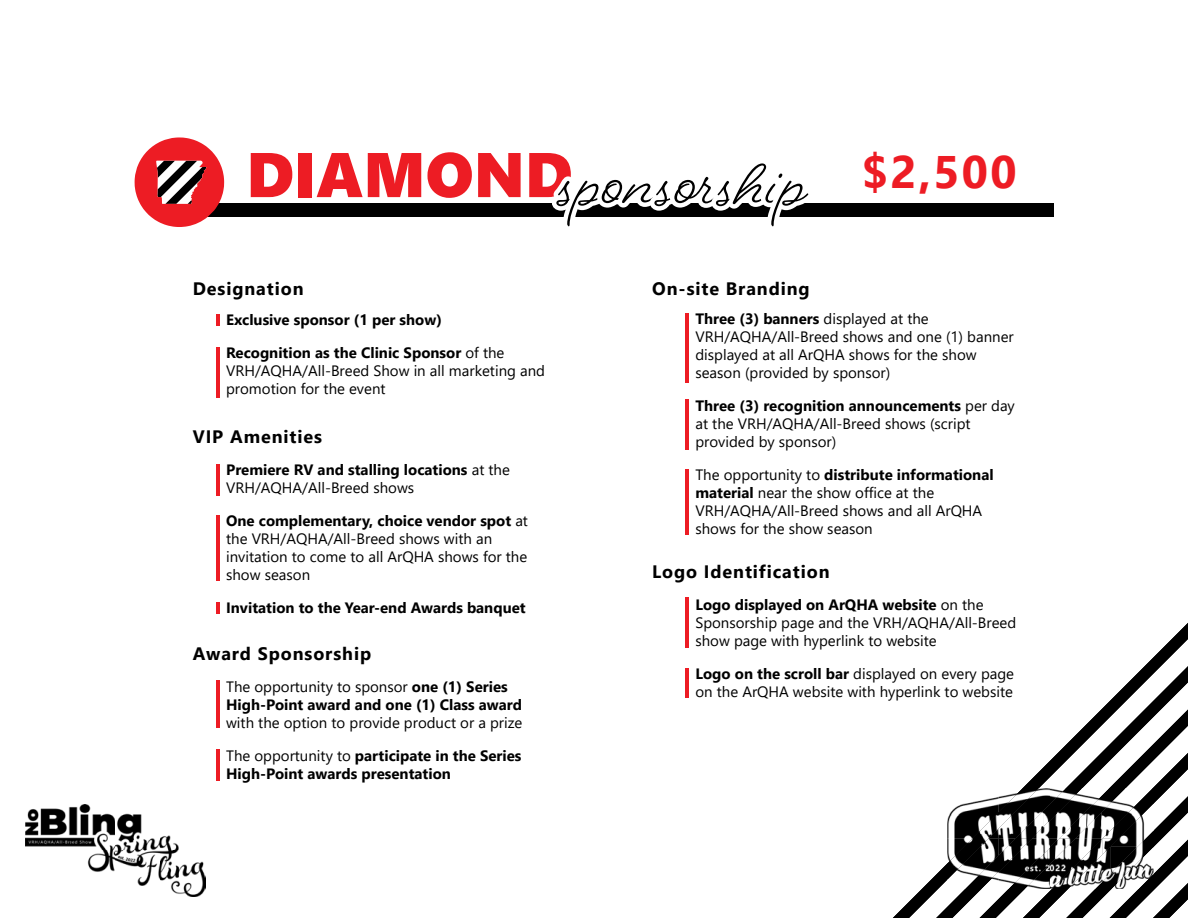
<style>
.page{position:relative;width:1188px;height:918px;background:#fff}
.page>*{position:absolute;margin:0;border:0;box-sizing:border-box;transform-origin:0 0}
.t1{font:63px "Segoe UI Black";color:#ed1c24}
.t2{font:700 45.6px "Segoe UI";color:#ed1c24}
.t3{font:700 18px "Segoe UI";letter-spacing:.05em;color:#000}
.t4{font:15px/18px "Segoe UI";color:#000}
.t5{font:700 15px/18px "Segoe UI";color:#000}
.s1{font-weight:700}
.s2{font-weight:400}
</style>
<div class="page">
<hr style="left:686px;top:469px;width:3px;height:65px;background:#ed1c24">
<hr style="left:686px;top:313px;width:3px;height:69px;background:#ed1c24">
<hr style="left:686px;top:668px;width:3px;height:30px;background:#ed1c24">
<hr style="left:686px;top:597px;width:3px;height:51px;background:#ed1c24">
<hr style="left:686px;top:399px;width:3px;height:51px;background:#ed1c24">
<hr style="left:217px;top:347px;width:3px;height:51px;background:#ed1c24">
<svg style="left:893px;top:623px;width:295px;height:295px"></svg>
<svg style="left:936px;top:666px;width:252px;height:252px"></svg>
<svg style="left:217px;top:314px;width:3px;height:12px"></svg>
<svg style="left:217px;top:602px;width:3px;height:12px"></svg>
<hr style="left:217px;top:681px;width:3px;height:47px;background:#ed1c24">
<hr style="left:217px;top:749px;width:3px;height:32px;background:#ed1c24">
<hr style="left:217px;top:515px;width:3px;height:66px;background:#ed1c24">
<hr style="left:217px;top:464px;width:3px;height:31px;background:#ed1c24">
<div style="left:204px;top:204px;width:849px;height:13px;background:#000"></div>
<svg style="left:552px;top:163px;width:261px;height:64px"></svg>
<svg style="left:135px;top:137px;width:89px;height:90px"></svg>
<img style="left:25px;top:805px;width:180px;height:91px">
<img style="left:947px;top:788px;width:33px;height:46px">
<img style="left:947px;top:880px;width:18px;height:9px">
<img style="left:977px;top:818px;width:3px;height:16px">
<img style="left:947px;top:834px;width:33px;height:46px">
<img style="left:965px;top:850px;width:15px;height:39px">
<svg style="left:980px;top:710px;width:208px;height:208px"></svg>
<img style="left:1103px;top:788px;width:50px;height:51px">
<img style="left:1052px;top:839px;width:51px;height:50px">
<img style="left:1103px;top:839px;width:15px;height:15px">
<img style="left:1124px;top:831px;width:29px;height:45px">
<img style="left:1095px;top:860px;width:29px;height:29px">
<img style="left:1139px;top:874px;width:14px;height:15px">
<h1 class="t1" style="left:246px;top:129px;width:328px">DIAMOND</h1>
<h2 class="t2" style="left:862px;top:129px;width:156px">$2,500</h2>
<p class="t3" style="left:193px;top:271px;width:112px">Designation</p>
<p class="t5" style="left:226px;top:310px;width:217px">Exclusive sponsor (1 per show)</p>
<p class="t4" style="left:226px;top:343px;width:320px"><span class="s1">Recognition as the Clinic Sponsor</span> of the<br>VRH/AQHA/All-Breed Show in all marketing and promotion for the event</p>
<p class="t3" style="left:193px;top:420px;width:131px">VIP Amenities</p>
<p class="t5" style="left:226px;top:460px;width:285px">Premiere RV and stalling locations <span class="s2">at the<br>VRH/AQHA/All-Breed shows</span></p>
<p class="t4" style="left:226px;top:511px;width:303px"><span class="s1">One complementary, choice vendor spot</span> at the VRH/AQHA/All-Breed shows with an invitation to come to all ArQHA shows for the show season</p>
<p class="t5" style="left:226px;top:598px;width:301px">Invitation to the Year-end Awards banquet</p>
<p class="t3" style="left:193px;top:636px;width:180px">Award Sponsorship</p>
<p class="t5" style="left:226px;top:677px;width:298px"><span class="s2">The opportunity to sponsor</span> one (1) Series<br>High-Point award and one (1) Class award</p>
<p class="t4" style="left:226px;top:713px;width:298px">with the option to provide product or a prize</p>
<p class="t5" style="left:226px;top:746px;width:297px"><span class="s2">The opportunity to</span> participate in the Series<br>High-Point awards presentation</p>
<p class="t3" style="left:652px;top:271px;width:159px">On-site Branding</p>
<p class="t4" style="left:695px;top:308px;width:320px"><span class="s1">Three (3) banners</span> displayed at the VRH/AQHA/All-Breed shows and one (1) banner displayed at all ArQHA shows for the show season (provided by sponsor)</p>
<p class="t4" style="left:695px;top:395px;width:321px"><span class="s1">Three (3) recognition announcements</span> per day at the VRH/AQHA/All-Breed shows (script provided by sponsor)</p>
<p class="t4" style="left:695px;top:464px;width:300px">The opportunity to <span class="s1">distribute informational material</span> near the show office at the VRH/AQHA/All-Breed shows and all ArQHA shows for the show season</p>
<p class="t3" style="left:652px;top:555px;width:179px">Logo Identification</p>
<p class="t4" style="left:695px;top:594px;width:322px"><span class="s1">Logo displayed on ArQHA website</span> on the<br>Sponsorship page and the VRH/AQHA/All-Breed show page with hyperlink to website</p>
<p class="t4" style="left:695px;top:663px;width:320px"><span class="s1">Logo on the scroll bar</span> displayed on every page on the ArQHA website with hyperlink to website</p>
</div>
